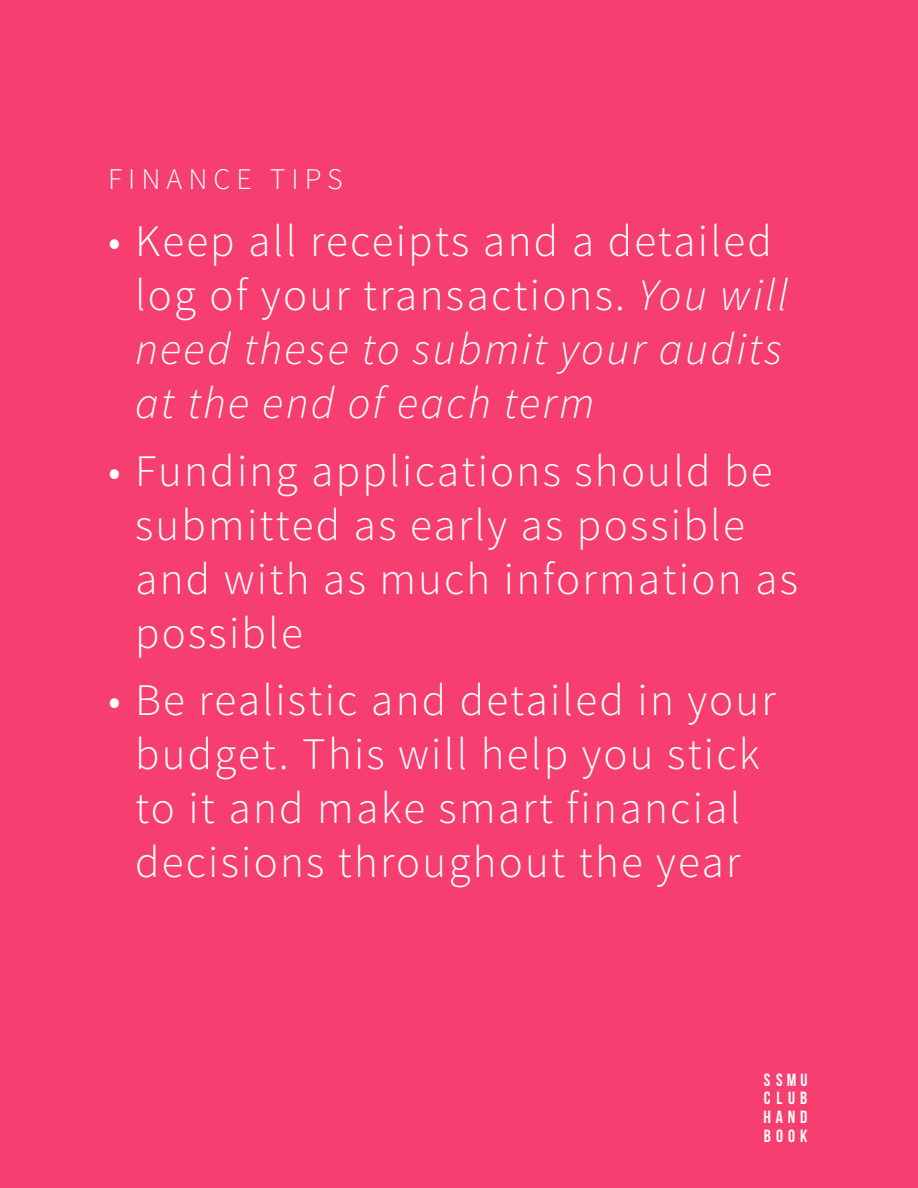
<style>
.page{position:relative;width:918px;height:1188px;background:#f63e70}
.page>*{position:absolute;margin:0;border:0;box-sizing:border-box;transform-origin:0 0}
.t1{font:300 45px/54px "Source Sans Pro";letter-spacing:.05em;color:#fff}
.t2{font:italic 300 45px/54px "Source Sans Pro";letter-spacing:.05em;color:#fff}
.t3{font:300 30px "Source Sans Pro";letter-spacing:.2em;color:#fff}
.t4{font:700 17.7px/18.6px "Bebas Neue";color:#fff;text-align:justify}
.s1{font-style:normal}
</style>
<div class="page">
<p class="t3" style="left:108px;top:161px;width:236px">FINANCE TIPS</p>
<p class="t2" style="left:135px;top:214px;width:655px;text-indent:-27px"><span class="s1">• Keep all receipts and a detailed log of your transactions.</span> You will need these to submit your audits at the end of each term</p>
<p class="t1" style="left:135px;top:444px;width:665px;text-indent:-27px">• Funding applications should be submitted as early as possible and with as much information as possible</p>
<p class="t1" style="left:108px;top:674px;width:669px;text-align:center">• Be realistic and detailed in your budget. This will help you stick to it and make smart financial decisions throughout the year</p>
<p class="t4" style="left:764px;top:1070px;width:46px">S SMU C L U B H A N D B O O K</p>
</div>
